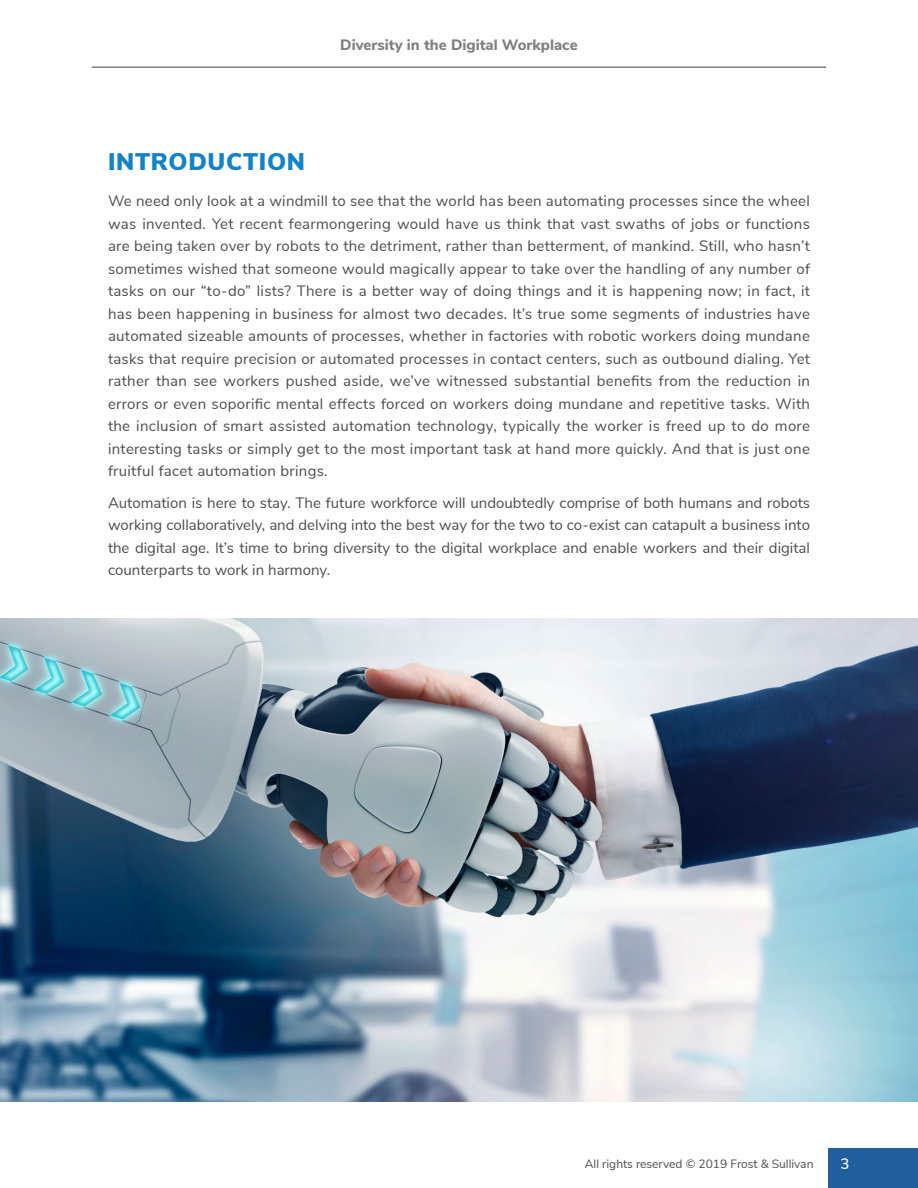
<style>
.page{position:relative;width:918px;height:1188px;background:#fff}
.page>*{position:absolute;margin:0;border:0;box-sizing:border-box;transform-origin:0 0}
.t1{font:900 24px "Nunito Sans";letter-spacing:.03em;color:#1283c6}
.t2{font:15px/22.5px "Nunito Sans";letter-spacing:.015em;color:#4d4d4f;text-align:justify}
.t3{font:800 15px "Nunito Sans";color:#7f7f7f}
.t4{font:600 15px "Nunito Sans";color:#fff}
.t5{font:12px "Nunito Sans";color:#4d4d4f}
</style>
<div class="page">
<div style="left:828px;top:1148px;width:90px;height:40px;background:#215e9e"></div>
<hr style="left:92px;top:66px;width:734px;height:2px;background:#7f7f7f">
<img style="left:0;top:619px;width:918px;height:482px">
<p class="t3" style="left:340px;top:34px;width:239px">Diversity in the Digital Workplace</p>
<h1 class="t1" style="left:108px;top:144px;width:199px">INTRODUCTION</h1>
<p class="t2" style="left:108px;top:189px;width:704px">We need only look at a windmill to see that the world has been automating processes since the wheel was invented. Yet recent fearmongering would have us think that vast swaths of jobs or functions are being taken over by robots to the detriment, rather than betterment, of mankind. Still, who hasn’t sometimes wished that someone would magically appear to take over the handling of any number of tasks on our “to-do” lists? There is a better way of doing things and it is happening now; in fact, it has been happening in business for almost two decades. It’s true some segments of industries have automated sizeable amounts of processes, whether in factories with robotic workers doing mundane tasks that require precision or automated processes in contact centers, such as outbound dialing. Yet rather than see workers pushed aside, we’ve witnessed substantial benefits from the reduction in errors or even soporific mental effects forced on workers doing mundane and repetitive tasks. With the inclusion of smart assisted automation technology, typically the worker is freed up to do more interesting tasks or simply get to the most important task at hand more quickly. And that is just one fruitful facet automation brings.</p>
<p class="t2" style="left:108px;top:491px;width:704px">Automation is here to stay. The future workforce will undoubtedly comprise of both humans and robots working collaboratively, and delving into the best way for the two to co-exist can catapult a business into the digital age. It’s time to bring diversity to the digital workplace and enable workers and their digital counterparts to work in harmony.</p>
<p class="t5" style="left:585px;top:1155px;width:230px">All rights reserved © 2019 Frost &amp; Sullivan</p>
<p class="t4" style="left:841px;top:1153px;width:10px">3</p>
</div>
